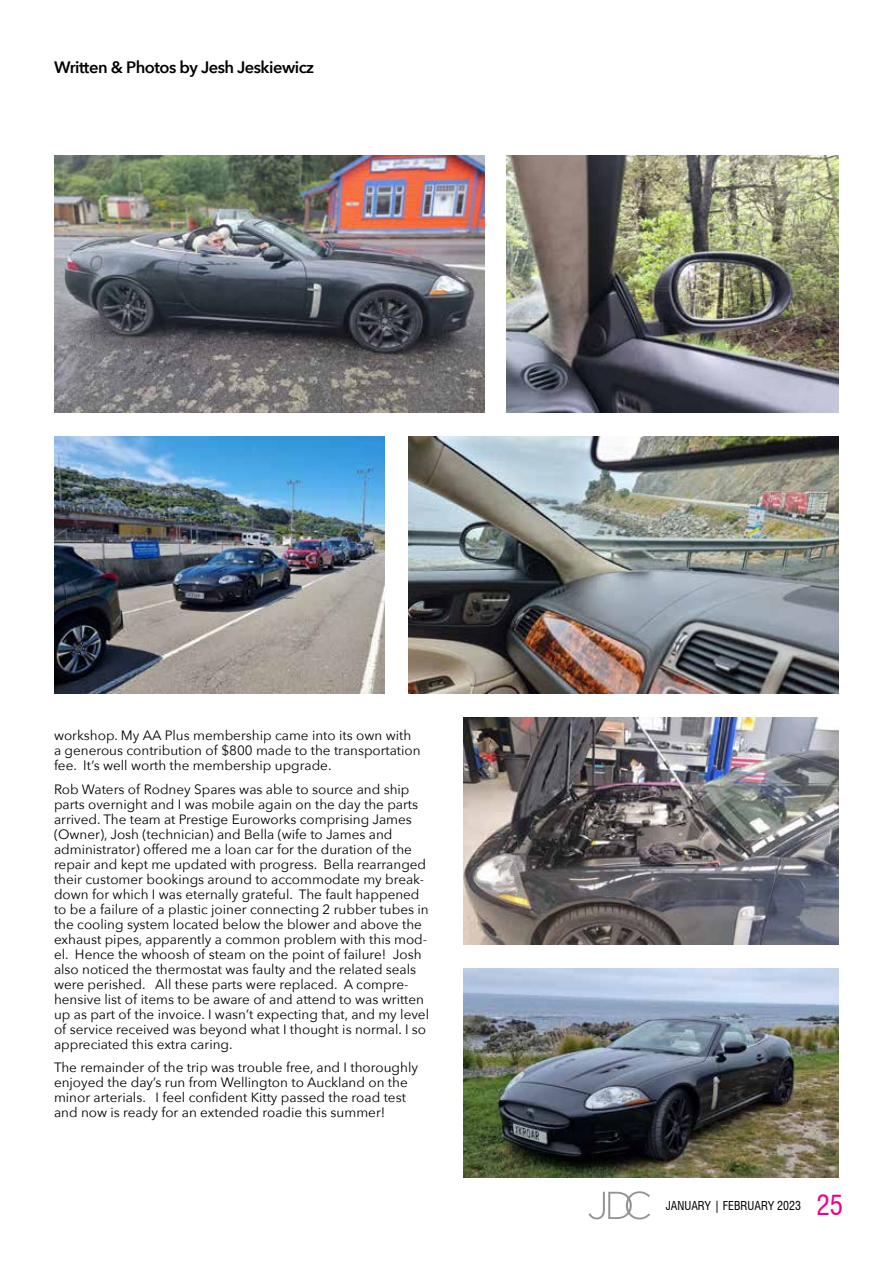
<style>
.page{position:relative;width:893px;height:1263px;background:#fff}
.page>*{position:absolute;margin:0;border:0;box-sizing:border-box;transform-origin:0 0}
.t1{font:condensed 27px "Swiss 721 BT";color:#ec008c}
.t2{font:600 16.5px "Avenir Next";letter-spacing:-.03em;color:#000}
.t3{font:13.5px/15px "Avenir Next";color:#000}
.t4{font:condensed 12px "Swiss 721 BT";color:#000}
</style>
<div class="page">
<svg style="left:589px;top:1191px;width:61px;height:28px"></svg>
<img style="left:506px;top:155px;width:333px;height:257px">
<img style="left:54px;top:436px;width:330px;height:257px">
<img style="left:463px;top:969px;width:376px;height:209px">
<img style="left:408px;top:436px;width:431px;height:257px">
<img style="left:463px;top:717px;width:376px;height:228px">
<img style="left:54px;top:155px;width:431px;height:257px">
<p class="t2" style="left:54px;top:53px;width:262px">Written &amp; Photos by Jesh Jeskiewicz</p>
<p class="t3" style="left:54px;top:728px;width:368px">workshop. My AA Plus membership came into its own with a generous contribution of $800 made to the transportation fee. It’s well worth the membership upgrade.</p>
<p class="t3" style="left:54px;top:781px;width:377px">Rob Waters of Rodney Spares was able to source and ship parts overnight and I was mobile again on the day the parts arrived. The team at Prestige Euroworks comprising James (Owner), Josh (technician) and Bella (wife to James and administrator) offered me a loan car for the duration of the repair and kept me updated with progress. Bella rearranged their customer bookings around to accommodate my break&shy;down for which I was eternally grateful. The fault happened to be a failure of a plastic joiner connecting 2 rubber tubes in the cooling system located below the blower and above the exhaust pipes, apparently a common problem with this mod&shy;el. Hence the whoosh of steam on the point of failure! Josh also noticed the thermostat was faulty and the related seals were perished. All these parts were replaced. A compre&shy;hensive list of items to be aware of and attend to was written up as part of the invoice. I wasn’t expecting that, and my level of service received was beyond what I thought is normal. I so appreciated this extra caring.</p>
<p class="t3" style="left:54px;top:1060px;width:365px">The remainder of the trip was trouble free, and I thoroughly enjoyed the day’s run from Wellington to Auckland on the minor arterials. I feel confident Kitty passed the road test and now is ready for an extended roadie this summer!</p>
<p class="t4" style="left:666px;top:1199px;width:137px">JANUARY | FEBRUARY 2023</p>
<h1 class="t1" style="left:816px;top:1189px;width:28px">25</h1>
</div>
